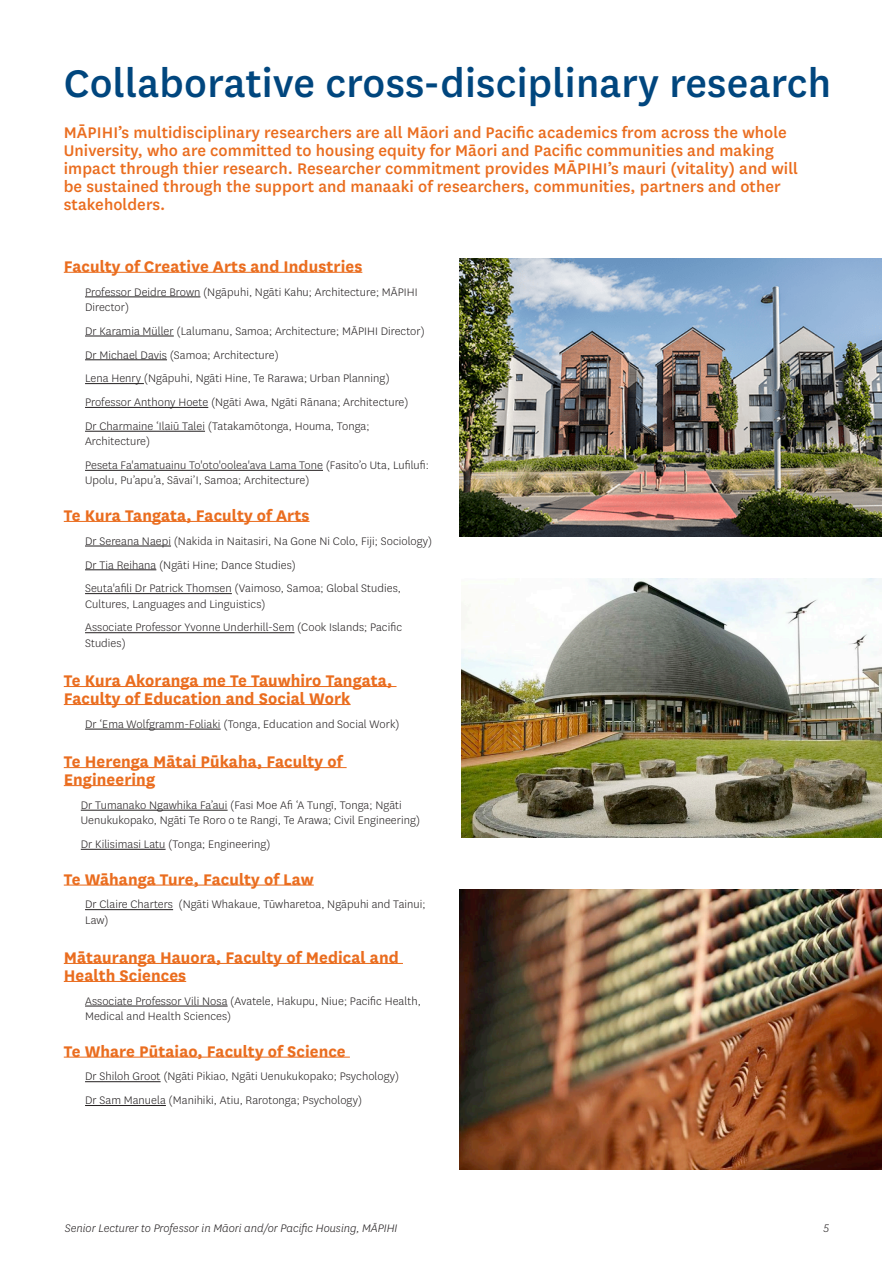
<style>
.page{position:relative;width:893px;height:1263px;background:#fff}
.page>*{position:absolute;margin:0;border:0;box-sizing:border-box;transform-origin:0 0}
.Contents_Subheading{font:500 45px "National";letter-spacing:.005em;color:#00467e}
.Contents_Subheading-2{font:500 18px/18px "National";letter-spacing:.005em;color:#ea6d1f}
.Contents_Subheading-3{font:700 18px/18px "National";letter-spacing:.005em;color:#ea6d1f}
.Contents_Subheading-4{font:300 12.75px/15.3px "National";letter-spacing:.005em;color:#231f20}
.Secondary_Text_Cover{font:italic 300 12.75px "National";color:#231f20}
</style>
<div class="page">
<hr style="left:64px;top:272px;width:298px;height:1px;background:#ea6d1f">
<hr style="left:85px;top:297px;width:115px;height:1px;background:#231f20">
<hr style="left:85px;top:336px;width:89px;height:1px;background:#231f20">
<hr style="left:85px;top:359px;width:82px;height:1px;background:#231f20">
<hr style="left:85px;top:383px;width:59px;height:1px;background:#231f20">
<hr style="left:85px;top:407px;width:123px;height:1px;background:#231f20">
<hr style="left:85px;top:431px;width:120px;height:1px;background:#231f20">
<hr style="left:85px;top:470px;width:238px;height:1px;background:#231f20">
<hr style="left:64px;top:521px;width:246px;height:1px;background:#ea6d1f">
<hr style="left:85px;top:546px;width:86px;height:1px;background:#231f20">
<hr style="left:85px;top:569px;width:71px;height:1px;background:#231f20">
<hr style="left:85px;top:593px;width:147px;height:1px;background:#231f20">
<hr style="left:85px;top:632px;width:209px;height:1px;background:#231f20">
<hr style="left:64px;top:686px;width:332px;height:1px;background:#ea6d1f">
<hr style="left:64px;top:704px;width:287px;height:1px;background:#ea6d1f">
<hr style="left:85px;top:729px;width:136px;height:1px;background:#231f20">
<hr style="left:64px;top:767px;width:283px;height:1px;background:#ea6d1f">
<hr style="left:64px;top:785px;width:91px;height:1px;background:#ea6d1f">
<hr style="left:81px;top:810px;width:147px;height:1px;background:#231f20">
<hr style="left:81px;top:849px;width:85px;height:1px;background:#231f20">
<hr style="left:64px;top:884px;width:250px;height:1px;background:#ea6d1f">
<hr style="left:85px;top:909px;width:88px;height:1px;background:#231f20">
<hr style="left:64px;top:963px;width:339px;height:1px;background:#ea6d1f">
<hr style="left:64px;top:981px;width:122px;height:1px;background:#ea6d1f">
<hr style="left:85px;top:1006px;width:143px;height:1px;background:#231f20">
<hr style="left:64px;top:1056px;width:286px;height:2px;background:#ea6d1f">
<hr style="left:85px;top:1081px;width:76px;height:1px;background:#231f20">
<hr style="left:85px;top:1105px;width:81px;height:1px;background:#231f20">
<img style="left:460px;top:890px;width:421px;height:280px">
<img style="left:461px;top:578px;width:420px;height:259px">
<img style="left:459px;top:258px;width:422px;height:278px">
<p class="Contents_Subheading" style="left:64px;top:53px;width:769px">Collaborative cross-disciplinary research</p>
<p class="Contents_Subheading-2" style="left:64px;top:123px;width:736px">MĀPIHI’s multidisciplinary researchers are all Māori and Pacific academics from across the whole University, who are committed to housing equity for Māori and Pacific communities and making impact through thier research. Researcher commitment provides MĀPIHI’s mauri (vitality) and will be sustained through the support and manaaki of researchers, communities, partners and other stakeholders.</p>
<p class="Contents_Subheading-3" style="left:64px;top:256px;width:300px">Faculty of Creative Arts and Industries</p>
<p class="Contents_Subheading-4" style="left:85px;top:284px;width:334px">Professor Deidre Brown (Ngāpuhi, Ngāti Kahu; Architecture; MĀPIHI<br>Director)</p>
<p class="Contents_Subheading-4" style="left:85px;top:323px;width:341px">Dr Karamia Müller (Lalumanu, Samoa; Architecture; MĀPIHI Director)</p>
<p class="Contents_Subheading-4" style="left:85px;top:347px;width:195px">Dr Michael Davis (Samoa; Architecture)</p>
<p class="Contents_Subheading-4" style="left:85px;top:370px;width:306px">Lena Henry (Ngāpuhi, Ngāti Hine, Te Rarawa; Urban Planning)</p>
<p class="Contents_Subheading-4" style="left:85px;top:394px;width:325px">Professor Anthony Hoete (Ngāti Awa, Ngāti Rānana; Architecture)</p>
<p class="Contents_Subheading-4" style="left:85px;top:418px;width:286px">Dr Charmaine ‘Ilaiū Talei (Tatakamōtonga, Houma, Tonga;<br>Architecture)</p>
<p class="Contents_Subheading-4" style="left:85px;top:457px;width:345px">Peseta Fa'amatuainu To'oto'oolea'ava Lama Tone (Fasito’o Uta, Lufilufi:<br>Upolu, Pu’apu’a, Sāvai’I, Samoa; Architecture)</p>
<p class="Contents_Subheading-3" style="left:64px;top:505px;width:247px">Te Kura Tangata, Faculty of Arts</p>
<p class="Contents_Subheading-4" style="left:85px;top:533px;width:349px">Dr Sereana Naepi (Nakida in Naitasiri, Na Gone Ni Colo, Fiji; Sociology)</p>
<p class="Contents_Subheading-4" style="left:85px;top:557px;width:212px">Dr Tia Reihana (Ngāti Hine; Dance Studies)</p>
<p class="Contents_Subheading-4" style="left:85px;top:580px;width:318px">Seuta'afili Dr Patrick Thomsen (Vaimoso, Samoa; Global Studies,<br>Cultures, Languages and Linguistics)</p>
<p class="Contents_Subheading-4" style="left:85px;top:619px;width:318px">Associate Professor Yvonne Underhill-Sem (Cook Islands; Pacific<br>Studies)</p>
<p class="Contents_Subheading-3" style="left:64px;top:670px;width:330px">Te Kura Akoranga me Te Tauwhiro Tangata,<br>Faculty of Education and Social Work</p>
<p class="Contents_Subheading-4" style="left:85px;top:716px;width:316px">Dr ‘Ema Wolfgramm-Foliaki (Tonga, Education and Social Work)</p>
<p class="Contents_Subheading-3" style="left:64px;top:751px;width:280px">Te Herenga Mātai Pūkaha, Faculty of<br>Engineering</p>
<p class="Contents_Subheading-4" style="left:81px;top:797px;width:341px">Dr Tumanako Ngawhika Fa’aui (Fasi Moe Afi ‘A Tungī, Tonga; Ngāti<br>Uenukukopako, Ngāti Te Roro o te Rangi, Te Arawa; Civil Engineering)</p>
<p class="Contents_Subheading-4" style="left:81px;top:836px;width:191px">Dr Kilisimasi Latu (Tonga; Engineering)</p>
<p class="Contents_Subheading-3" style="left:64px;top:869px;width:251px">Te Wāhanga Ture, Faculty of Law</p>
<p class="Contents_Subheading-4" style="left:85px;top:896px;width:342px">Dr Claire Charters (Ngāti Whakaue, Tūwharetoa, Ngāpuhi and Tainui;<br>Law)</p>
<p class="Contents_Subheading-3" style="left:64px;top:947px;width:336px">Mātauranga Hauora, Faculty of Medical and<br>Health Sciences</p>
<p class="Contents_Subheading-4" style="left:85px;top:993px;width:337px">Associate Professor Vili Nosa (Avatele, Hakupu, Niue; Pacific Health,<br>Medical and Health Sciences)</p>
<p class="Contents_Subheading-3" style="left:64px;top:1041px;width:283px">Te Whare Pūtaiao, Faculty of Science</p>
<p class="Contents_Subheading-4" style="left:85px;top:1068px;width:316px">Dr Shiloh Groot (Ngāti Pikiao, Ngāti Uenukukopako; Psychology)</p>
<p class="Contents_Subheading-4" style="left:85px;top:1092px;width:279px">Dr Sam Manuela (Manihiki, Atiu, Rarotonga; Psychology)</p>
<p class="Secondary_Text_Cover" style="left:65px;top:1220px;width:334px">Senior Lecturer to Professor in Māori and/or Pacific Housing, MĀPIHI</p>
<p class="Secondary_Text_Cover" style="left:823px;top:1220px;width:9px">5</p>
</div>
